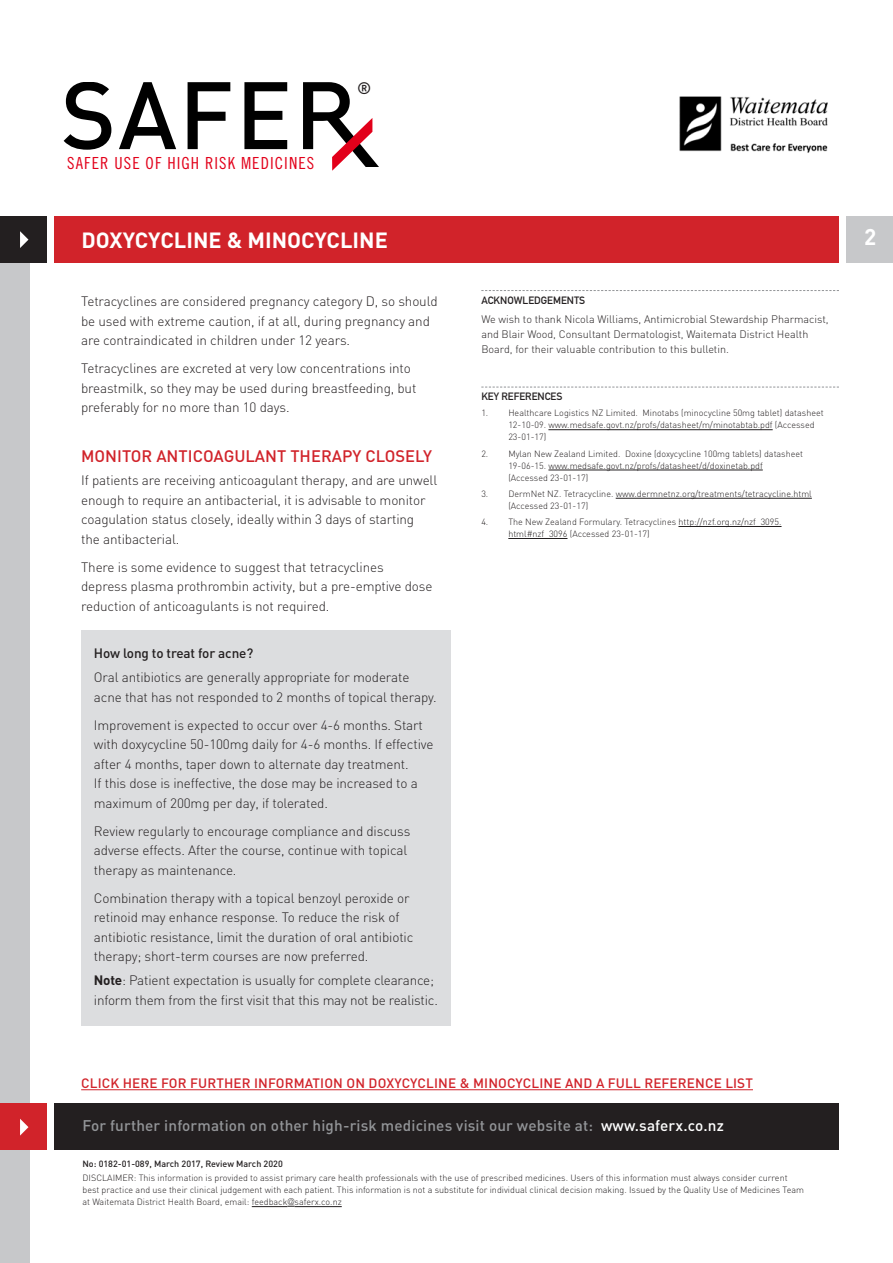
<style>
.page{position:relative;width:893px;height:1263px;background:#fff}
.page>*{position:absolute;margin:0;border:0;box-sizing:border-box;transform-origin:0 0}
.t1{font:700 22.5px "DIN";color:#fff}
.DRUG_HEADING{font:700 21.75px "DIN";color:#fff}
.t2{font:16.65px "Trade Gothic Cond Eighteen";letter-spacing:.065em;color:#e2001a}
.Body_Text{font:500 16.5px "DIN";color:#d1232a}
.Headings_-_BODY{font:500 16.5px "DIN";color:#231f20}
.t3{font:500 15.3px "DIN";letter-spacing:.01em;color:#939598}
.Body_Text-2{font:300 13.5px/19.5px "DIN";letter-spacing:-.01em;color:#231f20}
.t4{font:500 13.5px "DIN";letter-spacing:.01em;color:#d1232a}
.Body_Text-3{font:500 13.5px "DIN";letter-spacing:-.01em;color:#231f20}
.References_text{font:300 10.8px/15px "DIN";color:#231f20}
.References_Acknowled{font:10.5px "DIN";color:#231f20}
.t5{font:300 9px/12px "DIN";color:#231f20}
.t6{font:500 9px "DIN";color:#231f20}
.s1{font-weight:700}
.s2{color:#fff}
.s3{font-family:"Futura"}
</style>
<div class="page">
<div style="left:81px;top:630px;width:370px;height:396px;background:#dcdddf"></div>
<svg style="left:481px;top:290px;width:358px;height:1px"></svg>
<svg style="left:481px;top:387px;width:358px;height:1px"></svg>
<hr style="left:548px;top:429px;width:225px;height:1px;background:#231f20">
<hr style="left:548px;top:470px;width:215px;height:1px;background:#231f20">
<hr style="left:616px;top:498px;width:196px;height:1px;background:#231f20">
<hr style="left:678px;top:526px;width:103px;height:1px;background:#231f20">
<hr style="left:508px;top:538px;width:59px;height:1px;background:#231f20">
<div style="left:0;top:231px;width:30px;height:1032px;background:#c7c8ca"></div>
<img style="left:679px;top:96px;width:149px;height:57px">
<svg style="left:64px;top:82px;width:47px;height:68px"></svg>
<svg style="left:119px;top:82px;width:57px;height:67px"></svg>
<svg style="left:188px;top:82px;width:42px;height:67px"></svg>
<svg style="left:244px;top:82px;width:43px;height:67px"></svg>
<svg style="left:303px;top:82px;width:76px;height:89px"></svg>
<div style="left:54px;top:216px;width:785px;height:47px;background:#d1232a"></div>
<div style="left:0;top:216px;width:47px;height:47px;background:#231f20"></div>
<svg style="left:20px;top:231px;width:8px;height:17px"></svg>
<div style="left:846px;top:216px;width:47px;height:47px;background:#c7c8ca"></div>
<div style="left:54px;top:1103px;width:785px;height:47px;background:#231f20"></div>
<div style="left:0;top:1103px;width:47px;height:47px;background:#d1232a"></div>
<svg style="left:20px;top:1119px;width:8px;height:16px"></svg>
<hr style="left:252px;top:1206px;width:35px;height:1px;background:#231f20">
<hr style="left:295px;top:1206px;width:47px;height:1px;background:#231f20">
<hr style="left:81px;top:1089px;width:672px;height:1px;background:#d1232a">
<p class="t2" style="left:67px;top:153px;width:249px">SAFER USE OF HIGH RISK MEDICINES</p>
<p class="Headings_-_BODY" style="left:357px;top:78px;width:16px">®</p>
<p class="DRUG_HEADING" style="left:81px;top:226px;width:308px">DOXYCYCLINE &amp; MINOCYCLINE</p>
<p class="t1" style="left:864px;top:222px;width:14px">2</p>
<p class="Body_Text-2" style="left:81px;top:292px;width:358px">Tetracyclines are considered pregnancy category D, so should be used with extreme caution, if at all, during pregnancy and are contraindicated in children under 12 years.</p>
<p class="Body_Text-2" style="left:81px;top:359px;width:337px">Tetracyclines are excreted at very low concentrations into breastmilk, so they may be used during breastfeeding, but preferably for no more than 10 days.</p>
<p class="Body_Text" style="left:81px;top:445px;width:353px">MONITOR ANTICOAGULANT THERAPY CLOSELY</p>
<p class="Body_Text-2" style="left:81px;top:471px;width:358px">If patients are receiving anticoagulant therapy, and are unwell enough to require an antibacterial, it is advisable to monitor coagulation status closely, ideally within 3 days of starting<br>the antibacterial.</p>
<p class="Body_Text-2" style="left:81px;top:557px;width:353px">There is some evidence to suggest that tetracyclines depress plasma prothrombin activity, but a pre-emptive dose reduction of anticoagulants is not required.</p>
<p class="Body_Text-3" style="left:94px;top:645px;width:161px">How long to treat for acne?</p>
<p class="Body_Text-2" style="left:94px;top:667px;width:344px">Oral antibiotics are generally appropriate for moderate acne that has not responded to 2 months of topical therapy.</p>
<p class="Body_Text-2" style="left:94px;top:715px;width:341px">Improvement is expected to occur over 4-6 months. Start with doxycycline 50-100mg daily for 4-6 months. If effective after 4 months, taper down to alternate day treatment.<br>If this dose is ineffective, the dose may be increased to a maximum of 200mg per day, if tolerated.</p>
<p class="Body_Text-2" style="left:94px;top:821px;width:318px">Review regularly to encourage compliance and discuss adverse effects. After the course, continue with topical therapy as maintenance.</p>
<p class="Body_Text-2" style="left:94px;top:888px;width:321px">Combination therapy with a topical benzoyl peroxide or retinoid may enhance response. To reduce the risk of antibiotic resistance, limit the duration of oral antibiotic therapy; short-term courses are now preferred.</p>
<p class="Body_Text-2" style="left:94px;top:970px;width:345px"><span class="s1">Note</span>: Patient expectation is usually for complete clearance; inform them from the first visit that this may not be realistic.</p>
<p class="References_Acknowled" style="left:481px;top:294px;width:105px">ACKNOWLEDGEMENTS</p>
<p class="References_text" style="left:481px;top:311px;width:349px">We wish to thank Nicola Williams, Antimicrobial Stewardship Pharmacist, and Blair Wood, Consultant Dermatologist, Waitemata District Health<br>Board, for their valuable contribution to this bulletin.</p>
<p class="References_Acknowled" style="left:481px;top:390px;width:83px">KEY REFERENCES</p>
<p class="t5" style="left:508px;top:407px;width:317px;text-indent:-27px">1. Healthcare Logistics NZ Limited. Minotabs (minocycline 50mg tablet) datasheet<br>12-10-09. www.medsafe.govt.nz/profs/datasheet/m/minotabtab.pdf (Accessed<br>23-01-17)</p>
<p class="t5" style="left:508px;top:447px;width:296px;text-indent:-27px">2. Mylan New Zealand Limited. Doxine (doxycycline 100mg tablets) datasheet<br>19-06-15. www.medsafe.govt.nz/profs/datasheet/d/doxinetab.pdf (Accessed 23-01-17)</p>
<p class="t5" style="left:508px;top:488px;width:305px;text-indent:-27px">3. DermNet NZ. Tetracycline. www.dermnetnz.org/treatments/tetracycline.html (Accessed 23-01-17)</p>
<p class="t5" style="left:508px;top:516px;width:275px;text-indent:-27px">4. The New Zealand Formulary. Tetracyclines http://nzf.org.nz/nzf_3095. html#nzf_3096 (Accessed 23-01-17)</p>
<p class="t4" style="left:81px;top:1074px;width:673px">CLICK HERE FOR FURTHER INFORMATION ON DOXYCYCLINE &amp; MINOCYCLINE AND A FULL REFERENCE LIST</p>
<p class="t3" style="left:82px;top:1116px;width:643px">For further information on other high-risk medicines visit our website at: <span class="s2">www.saferx.co.nz</span></p>
<p class="t6" style="left:82px;top:1158px;width:202px">No: 0182-01-089, March 2017, Review March 2020</p>
<p class="t5" style="left:82px;top:1172px;width:723px">DISCLAIMER: This information is provided to assist primary care health professionals with the use of prescribed medicines. Users of this information must always consider current best practice and use their clinical judgement with each patient. This information is not a substitute for individual clinical decision making. Issued by the Quality Use of Medicines Team at Waitemata District Health Board, email: feedback<span class="s3">@</span>saferx.co.nz</p>
</div>
